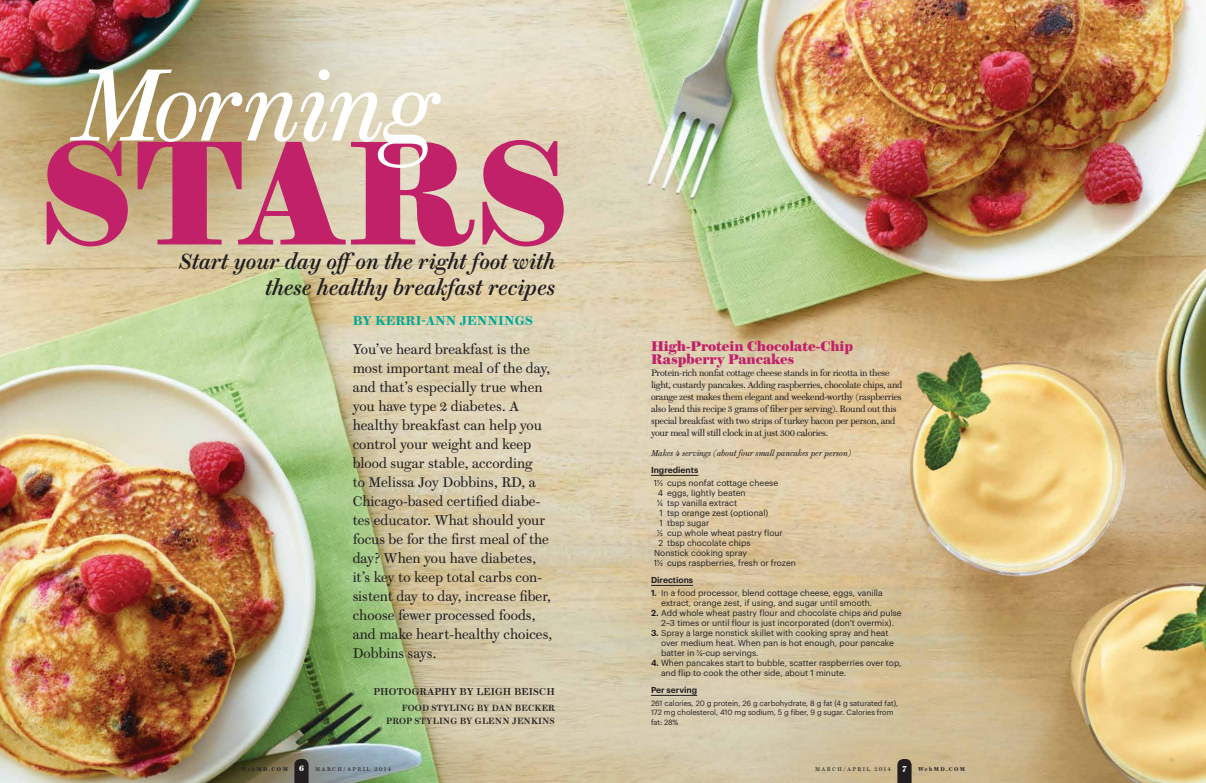
<style>
.page{position:relative;width:1206px;height:783px;background:#fff}
.page>*{position:absolute;margin:0;border:0;box-sizing:border-box;transform-origin:0 0}
.t1{font:700 148.2px "Brunel Text";letter-spacing:.01em;color:#c12168}
.t2{font:italic 102.5px "Brunel Text";letter-spacing:-.01em;color:#fff}
.t3{font:italic 500 22px/26px "Brunel Text";color:#231f20;text-align:right}
.t4{font:14px/19px "Brunel Text";color:#231f20}
.t5{font:700 14px/13px "Brunel Text";letter-spacing:-.005em;color:#c12168}
.t6{font:600 13px "Brunel Text";letter-spacing:.005em;color:#00a995}
.t7{font:500 10px "Brunel Text";letter-spacing:.015em;color:#231f20}
.t8{font:9.2px/12px "Brunel Text";letter-spacing:-.03em;color:#231f20}
.t9{font:500 9px/13px "Brunel Text";letter-spacing:.015em;color:#231f20;text-align:right}
.t10{font:8.5px/10px "Graphik";color:#231f20;text-align:center}
.t11{font:italic 8.5px "Brunel Text";color:#231f20}
.t12{font:600 8.5px "Graphik";color:#231f20}
.t13{font:700 8px "Brunel Text";color:#fff}
.t14{font:7.5px/9.5px "Graphik";letter-spacing:-.005em;color:#231f20}
.t15{font:5.5px "Brunel Text";letter-spacing:.265em;color:#231f20}
.t16{font:600 5.5px "Brunel Text";letter-spacing:.26em;color:#231f20}
.s1{font-weight:600}
</style>
<div class="page">
<img style="left:0;top:0;width:1206px;height:783px">
<svg style="left:897px;top:759px;width:15px;height:24px"></svg>
<svg style="left:294px;top:759px;width:15px;height:24px"></svg>
<hr style="left:651px;top:475px;width:47px;height:1px;background:#231f20">
<hr style="left:651px;top:585px;width:42px;height:1px;background:#231f20">
<hr style="left:651px;top:695px;width:46px;height:1px;background:#231f20">
<h2 class="t2" style="left:74px;top:45px;width:363px">Morning</h2>
<h1 class="t1" style="left:42px;top:106px;width:528px">STARS</h1>
<h3 class="t3" style="left:179px;top:249px;width:377px">Start your day offon the right foot with these healthy breakfast recipes</h3>
<h3 class="t6" style="left:353px;top:313px;width:182px">BY KERRI-ANN JENNINGS</h3>
<p class="t4" style="left:353px;top:340px;width:201px">You’ve heard breakfast is the most important meal of the day, and that’s especially true when you have type 2 diabetes. A healthy breakfast can help you control your weight and keep blood sugar stable, according<br>to Melissa Joy Dobbins, RD, a<br>Chicago-based certified diabe&shy;tes educator. What should your focus be for the first meal of the day? When you have diabetes, it’s key to keep total carbs con&shy;sistent day to day, increase fiber, choose fewer processed foods, and make heart-healthy choices,<br>Dobbins says.</p>
<h3 class="t5" style="left:651px;top:340px;width:204px">High-Protein Chocolate-Chip<br>Raspberry Pancakes</h3>
<p class="t8" style="left:651px;top:367px;width:253px">Protein-rich nonfat cottage cheese stands in for ricotta in these light, custardy pancakes. Adding raspberries, chocolate chips, and orange zest makes them elegant and weekend-worthy (raspberries also lend this recipe 3 grams of fiber per serving). Round out this special breakfast with two strips of turkey bacon per person, and your meal will still clock in at just 300 calories.</p>
<p class="t11" style="left:651px;top:448px;width:202px">Makes 4 servings (about four small pancakes per person)</p>
<p class="t12" style="left:651px;top:464px;width:49px">Ingredients</p>
<p class="t10" style="left:654px;top:478px;width:126px">1½ cups nonfat cottage cheese</p>
<p class="t10" style="left:658px;top:488px;width:89px">4 eggs, lightly beaten</p>
<p class="t10" style="left:657px;top:498px;width:81px">¼ tsp vanilla extract</p>
<p class="t10" style="left:660px;top:508px;width:110px">1 tsp orange zest (optional)</p>
<p class="t10" style="left:660px;top:518px;width:51px">1 tbsp sugar</p>
<p class="t10" style="left:657px;top:528px;width:127px">½ cup whole wheat pastry flour</p>
<p class="t10" style="left:658px;top:538px;width:94px">2 tbsp chocolate chips</p>
<p class="t10" style="left:654px;top:548px;width:94px">Nonstick cooking spray</p>
<p class="t10" style="left:654px;top:558px;width:144px">1½ cups raspberries, fresh or frozen</p>
<p class="t12" style="left:651px;top:574px;width:44px">Directions</p>
<p class="t10" style="left:651px;top:588px;width:233px"><span class="s1">1.</span> In a food processor, blend cottage cheese, eggs, vanilla extract, orange zest, if using, and sugar until smooth.</p>
<p class="t10" style="left:651px;top:608px;width:252px"><span class="s1">2.</span> Add whole wheat pastry flour and chocolate chips and pulse<br>2–3 times or until flour is just incorporated (don’t overmix).</p>
<p class="t10" style="left:661px;top:628px;width:234px;text-align:left;text-indent:-10px"><span class="s1">3.</span> Spray a large nonstick skillet with cooking spray and heat over medium heat. When pan is hot enough, pour pancake batter in ¼-cup servings.</p>
<p class="t10" style="left:661px;top:658px;width:242px;text-align:left;text-indent:-10px"><span class="s1">4.</span> When pancakes start to bubble, scatter raspberries over top, and flip to cook the other side, about 1 minute.</p>
<p class="t12" style="left:651px;top:684px;width:48px">Per serving</p>
<p class="t14" style="left:651px;top:698px;width:249px">261 calories, 20 g protein, 26 g carbohydrate, 8 g fat (4 g saturated fat),<br>172 mg cholesterol, 410 mg sodium, 5 g fiber, 9 g sugar. Calories from fat: 28%</p>
<p class="t7" style="left:373px;top:686px;width:183px">PHOTOGRAPHY BY LEIGH BEISCH</p>
<p class="t9" style="left:386px;top:702px;width:170px">FOOD STYLING BY DAN BECKER<br>PROP STYLING BY GLENN JENKINS</p>
<p class="t16" style="left:241px;top:766px;width:49px">WebMD.COM</p>
<p class="t13" style="left:299px;top:764px;width:6px">6</p>
<p class="t15" style="left:315px;top:766px;width:77px">MARCH/APRIL 2014</p>
<p class="t15" style="left:815px;top:766px;width:77px">MARCH/APRIL 2014</p>
<p class="t13" style="left:902px;top:764px;width:6px">7</p>
<p class="t16" style="left:918px;top:766px;width:49px">WebMD.COM</p>
</div>
